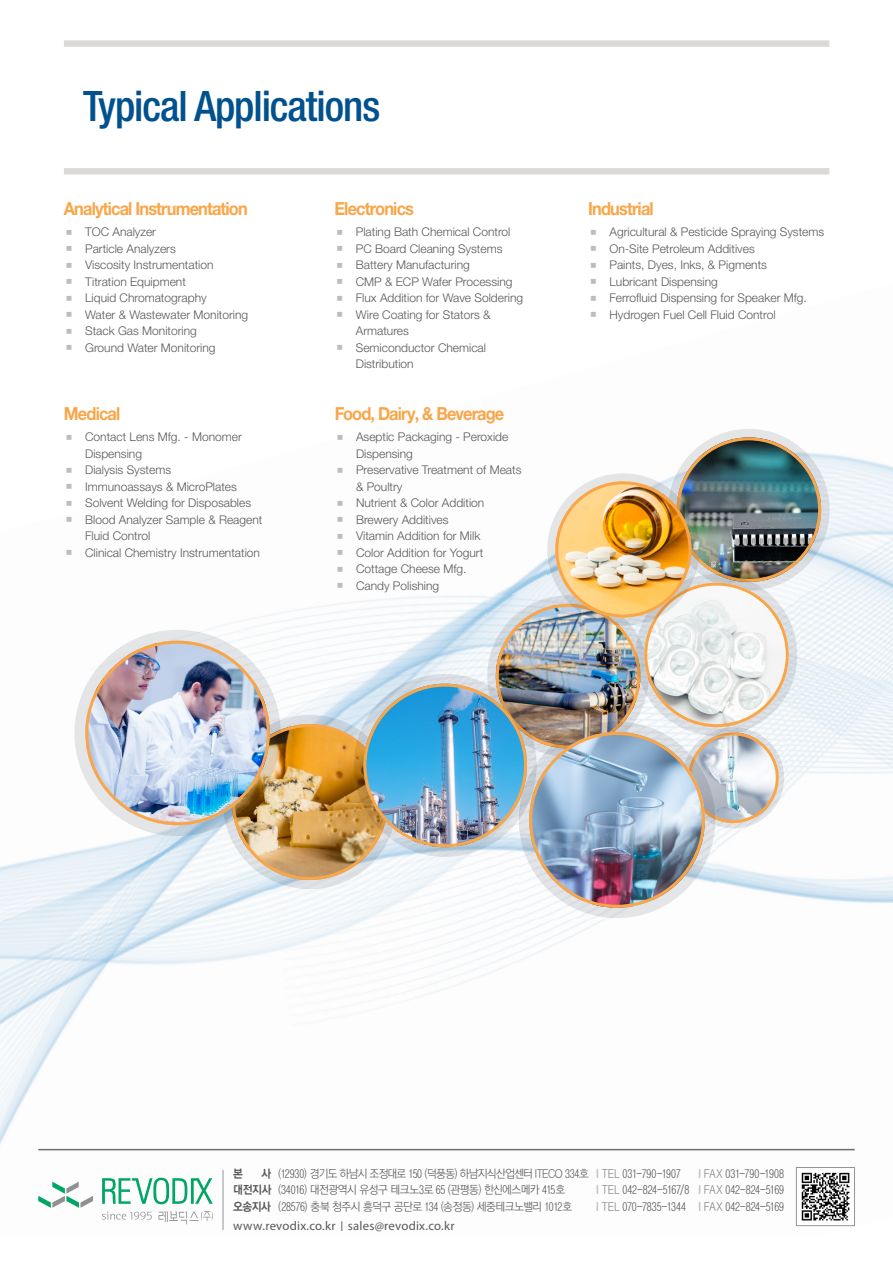
<style>
.page{position:relative;width:893px;height:1263px;background:#fff}
.page>*{position:absolute;margin:0;border:0;box-sizing:border-box;transform-origin:0 0}
.타이틀_36{font:500 condensed 42px "Helvetica Neue LT Std";letter-spacing:-.025em;color:#00518e}
.타이틀_36-2{font:700 18px "Helvetica Neue LTW1 G";letter-spacing:-.05em;color:#f9a64a;scale:.91 1}
.t1{font:12.75px "Myriad Pro";letter-spacing:.015em;color:#57585a}
.t2{font:300 12px "Helvetica Neue LT Std";color:#57585a}
.t3{font:11.4px "YDVYGO520";letter-spacing:-.04em;color:#57585a;scale:.96 1}
.t4{font:11.4px "YDVYGO520";letter-spacing:-.015em;color:#57585a;scale:.96 1}
.t5{font:11.4px "YDVYGO520";letter-spacing:-.005em;color:#57585a;scale:.96 1}
.t6{font:11.4px "YDVYGO550";color:#57585a;scale:.96 1}
.s1{font-family:"YDVYGO520";font-weight:400;color:#bcbdc0}
.s2{font-family:"YDVYGO550"}
.s3{font-family:"YDVYGO550";color:#bcbdc0}
.s4{color:#787a7d}
.s5{font-family:"Helvetica Neue LT Std";font-weight:300;font-size:13.5px}
</style>
<div class="page">
<img style="left:0;top:429px;width:893px;height:801px">
<hr style="left:38px;top:1149px;width:817px;height:1px;background:#6c6d70">
<div style="left:64px;top:40px;width:765px;height:7px;background:#dcd8d5"></div>
<div style="left:64px;top:168px;width:765px;height:6px;background:#dcd8d5"></div>
<svg style="left:102px;top:1211px;width:50px;height:9px"></svg>
<svg style="left:38px;top:1182px;width:55px;height:26px"></svg>
<svg style="left:102px;top:1178px;width:111px;height:26px"></svg>
<svg style="left:159px;top:1211px;width:54px;height:13px"></svg>
<hr style="left:223px;top:1170px;width:1px;height:60px;background:#939598">
<img style="left:798px;top:1169px;width:55px;height:55px">
<div style="left:796px;top:1167px;width:59px;height:59px;border:1px solid #939598"></div>
<svg style="left:668px;top:429px;width:162px;height:161px;background:#d9dee2"></svg>
<svg style="left:223px;top:715px;width:174px;height:174px;background:#d1d8de"></svg>
<svg style="left:487px;top:595px;width:162px;height:162px;background:#d5d9dc"></svg>
<svg style="left:683px;top:727px;width:101px;height:101px"></svg>
<img style="left:676px;top:437px;width:145px;height:145px;border-radius:72px">
<img style="left:232px;top:724px;width:156px;height:156px;border-radius:78px">
<img style="left:496px;top:604px;width:144px;height:144px;border-radius:72px">
<img style="left:688px;top:732px;width:91px;height:91px;border-radius:45px">
<div style="left:688px;top:732px;width:91px;height:91px;border:3px solid #f9a64a;border-radius:50%"></div>
<svg style="left:636px;top:574px;width:161px;height:162px;background:#d2d2d2"></svg>
<svg style="left:354px;top:674px;width:183px;height:183px;background:#c2bcb1"></svg>
<img style="left:644px;top:583px;width:145px;height:144px;border-radius:72px">
<div style="left:644px;top:583px;width:145px;height:144px;border:3px solid #f9a64a;border-radius:50%"></div>
<img style="left:363px;top:684px;width:164px;height:163px;border-radius:82px">
<div style="left:363px;top:684px;width:164px;height:163px;border:3px solid #f9a64a;border-radius:50%"></div>
<svg style="left:547px;top:473px;width:152px;height:152px;background:#cac7bf"></svg>
<img style="left:555px;top:481px;width:136px;height:136px;border-radius:68px">
<div style="left:555px;top:481px;width:136px;height:136px;border:3px solid #f9a64a;border-radius:50%"></div>
<svg style="left:519px;top:722px;width:196px;height:196px;background:#cccccd"></svg>
<svg style="left:74px;top:630px;width:207px;height:206px;background:#d3d0cc"></svg>
<img style="left:529px;top:732px;width:176px;height:176px;border-radius:88px">
<img style="left:85px;top:641px;width:185px;height:184px;border-radius:92px">
<p class="타이틀_36" style="left:83px;top:81px;width:299px">Typical Applications</p>
<p class="타이틀_36-2" style="left:64px;top:198px;width:204px">Analytical Instrumentation</p>
<p class="t2" style="left:64px;top:225px;width:94px"><span class="s1">■</span> TOC Analyzer</p>
<p class="t2" style="left:64px;top:241px;width:113px"><span class="s1">■</span> Particle Analyzers</p>
<p class="t2" style="left:64px;top:258px;width:151px"><span class="s1">■</span> Viscosity Instrumentation</p>
<p class="t2" style="left:64px;top:274px;width:123px"><span class="s1">■</span> Titration Equipment</p>
<p class="t2" style="left:64px;top:291px;width:144px"><span class="s1">■</span> Liquid Chromatography</p>
<p class="t2" style="left:64px;top:307px;width:186px"><span class="s1">■</span> Water &amp; Wastewater Monitoring</p>
<p class="t2" style="left:64px;top:324px;width:135px"><span class="s1">■</span> Stack Gas Monitoring</p>
<p class="t2" style="left:64px;top:340px;width:153px"><span class="s1">■</span> Ground Water Monitoring</p>
<p class="타이틀_36-2" style="left:64px;top:403px;width:64px">Medical</p>
<p class="t2" style="left:64px;top:430px;width:179px"><span class="s1">■</span> Contact Lens Mfg. - Monomer</p>
<p class="t2" style="left:85px;top:446px;width:58px">Dispensing</p>
<p class="t2" style="left:64px;top:463px;width:109px"><span class="s1">■</span> Dialysis Systems</p>
<p class="t2" style="left:64px;top:479px;width:175px"><span class="s1">■</span> Immunoassays &amp; MicroPlates</p>
<p class="t2" style="left:64px;top:496px;width:189px"><span class="s1">■</span> Solvent Welding for Disposables</p>
<p class="t2" style="left:64px;top:512px;width:200px"><span class="s1">■</span> Blood Analyzer Sample &amp; Reagent</p>
<p class="t2" style="left:85px;top:529px;width:67px">Fluid Control</p>
<p class="t2" style="left:64px;top:545px;width:198px"><span class="s1">■</span> Clinical Chemistry Instrumentation</p>
<p class="타이틀_36-2" style="left:334px;top:198px;width:89px">Electronics</p>
<p class="t2" style="left:334px;top:225px;width:177px"><span class="s1">■</span> Plating Bath Chemical Control</p>
<p class="t2" style="left:334px;top:241px;width:169px"><span class="s1">■</span> PC Board Cleaning Systems</p>
<p class="t2" style="left:334px;top:258px;width:137px"><span class="s1">■</span> Battery Manufacturing</p>
<p class="t2" style="left:334px;top:274px;width:179px"><span class="s1">■</span> CMP &amp; ECP Wafer Processing</p>
<p class="t2" style="left:334px;top:291px;width:190px"><span class="s1">■</span> Flux Addition for Wave Soldering</p>
<p class="t2" style="left:334px;top:307px;width:158px"><span class="s1">■</span> Wire Coating for Stators &amp;</p>
<p class="t2" style="left:356px;top:324px;width:55px">Armatures</p>
<p class="t2" style="left:334px;top:340px;width:153px"><span class="s1">■</span> Semiconductor Chemical</p>
<p class="t2" style="left:356px;top:357px;width:59px">Distribution</p>
<p class="타이틀_36-2" style="left:335px;top:403px;width:188px">Food, Dairy, &amp; Beverage</p>
<p class="t2" style="left:335px;top:430px;width:175px"><span class="s1">■</span> Aseptic Packaging - Peroxide</p>
<p class="t2" style="left:356px;top:446px;width:58px">Dispensing</p>
<p class="t2" style="left:335px;top:463px;width:188px"><span class="s1">■</span> Preservative Treatment of Meats</p>
<p class="t2" style="left:356px;top:479px;width:48px">&amp; Poultry</p>
<p class="t2" style="left:335px;top:496px;width:151px"><span class="s1">■</span> Nutrient &amp; Color Addition</p>
<p class="t2" style="left:335px;top:512px;width:115px"><span class="s1">■</span> Brewery Additives</p>
<p class="t2" style="left:335px;top:529px;width:147px"><span class="s1">■</span> Vitamin Addition for Milk</p>
<p class="t2" style="left:335px;top:545px;width:150px"><span class="s1">■</span> Color Addition for Yogurt</p>
<p class="t2" style="left:335px;top:562px;width:133px"><span class="s1">■</span> Cottage Cheese Mfg.</p>
<p class="t2" style="left:335px;top:578px;width:106px"><span class="s1">■</span> Candy Polishing</p>
<p class="타이틀_36-2" style="left:588px;top:198px;width:74px">Industrial</p>
<p class="t2" style="left:588px;top:225px;width:237px"><span class="s1">■</span> Agricultural &amp; Pesticide Spraying Systems</p>
<p class="t2" style="left:588px;top:241px;width:168px"><span class="s1">■</span> On-Site Petroleum Additives</p>
<p class="t2" style="left:588px;top:258px;width:180px"><span class="s1">■</span> Paints, Dyes, Inks, &amp; Pigments</p>
<p class="t2" style="left:588px;top:274px;width:131px"><span class="s1">■</span> Lubricant Dispensing</p>
<p class="t2" style="left:588px;top:291px;width:220px"><span class="s1">■</span> Ferrofluid Dispensing for Speaker Mfg.</p>
<p class="t2" style="left:588px;top:307px;width:189px"><span class="s1">■</span> Hydrogen Fuel Cell Fluid Control</p>
<p class="t6" style="left:233px;top:1165px;width:12px">본</p>
<p class="t3" style="left:261px;top:1166px;width:438px"><span class="s2">사</span> (12930) 경기도 하남시 조정대로 150 (덕풍동) 하남지식산업센터 ITECO 334호 <span class="s3">I</span> <span class="s4">TEL</span> 031-790-1907</p>
<p class="t5" style="left:698px;top:1166px;width:91px"><span class="s3">I</span> <span class="s4">FAX</span> 031-790-1908</p>
<p class="t3" style="left:233px;top:1182px;width:347px"><span class="s2">대전지사</span> (34016) 대전광역시 유성구 테크노3로 65 (관평동) 한신에스메카 415호</p>
<p class="t4" style="left:596px;top:1182px;width:197px"><span class="s3">I</span> <span class="s4">TEL</span> 042-824-5167/8 <span class="s3">I</span> <span class="s4">FAX</span> 042-824-5169</p>
<p class="t3" style="left:233px;top:1199px;width:355px"><span class="s2">오송지사</span> (28576) 충북 청주시 흥덕구 공단로 134 (송정동) 세중테크노밸리 1012호</p>
<p class="t4" style="left:596px;top:1199px;width:197px"><span class="s3">I</span> <span class="s4">TEL</span> 070-7835-1344 <span class="s3">I</span> <span class="s4">FAX</span> 042-824-5169</p>
<p class="t1" style="left:233px;top:1218px;width:223px">www.revodix.co.kr <span class="s5">I</span> sales@revodix.co.kr</p>
</div>
